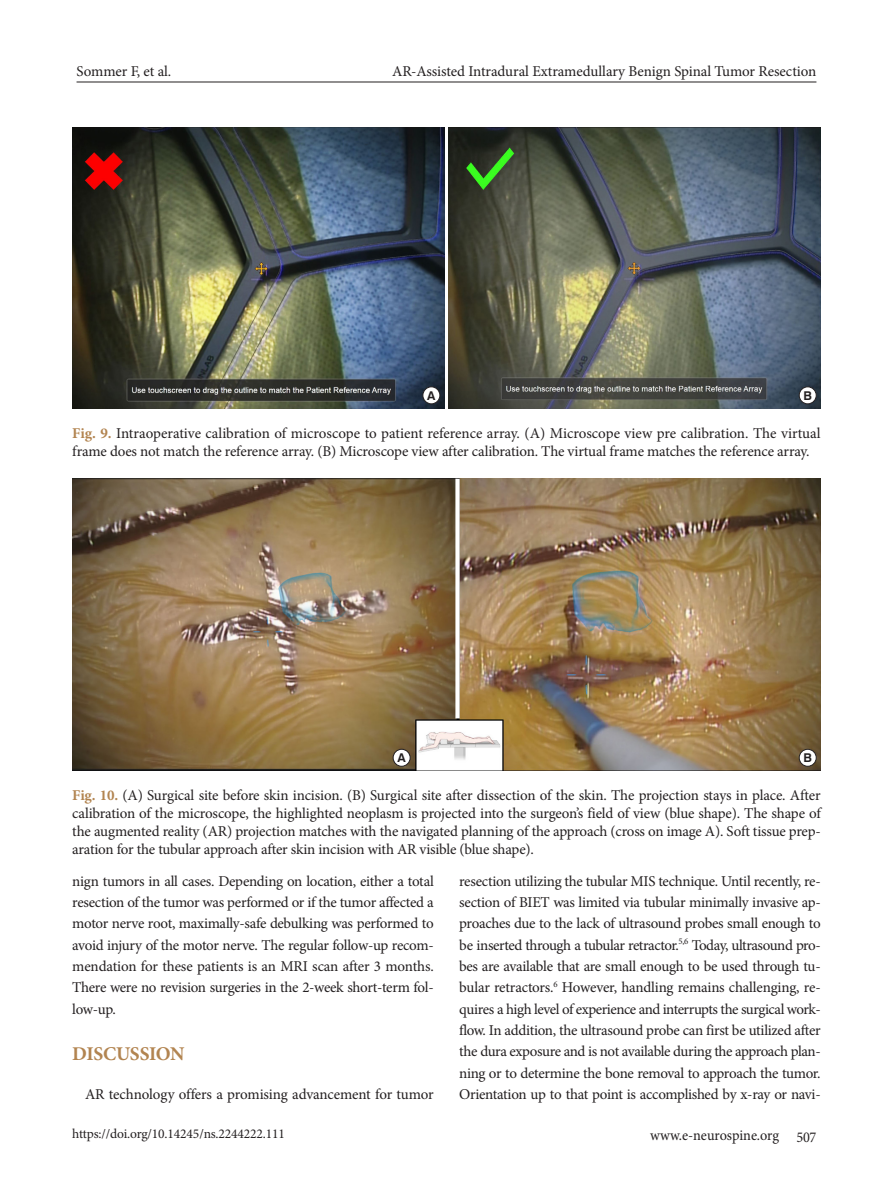
<style>
.page{position:relative;width:893px;height:1191px;background:#fff}
.page>*{position:absolute;margin:0;border:0;box-sizing:border-box;transform-origin:0 0}
.대제목{font:700 19.5px "Minion Pro";letter-spacing:-.02em;color:#b28450}
.본문{font:15px/21.3px "Minion Pro";letter-spacing:-.015em;color:#231f20;text-align:justify}
.표그림캡션{font:15px/18px "Minion Pro";letter-spacing:-.01em;color:#231f20}
.본문-2{font:15px "Minion Pro";letter-spacing:-.015em;color:#231f20;scale:.95 1}
.t1{font:13.5px "Minion Pro";letter-spacing:-.01em;color:#231f20}
.t2{font:700 12.15px "Swiss 721 BT";color:#231f20}
.s1{font-weight:700;color:#b28450}
</style>
<div class="page">
<hr style="left:77px;top:82px;width:739px;height:1px;background:#231f20">
<img style="left:449px;top:128px;width:372px;height:280px">
<img style="left:72px;top:128px;width:372px;height:280px">
<div style="left:423px;top:387px;width:17px;height:17px;background:#fff;border-radius:50%"></div>
<div style="left:423px;top:386px;width:17px;height:18px;border:1px solid #231f20;border-radius:50%"></div>
<div style="left:799px;top:387px;width:17px;height:17px;background:#fff;border-radius:50%"></div>
<div style="left:799px;top:386px;width:17px;height:18px;border:1px solid #231f20;border-radius:50%"></div>
<img style="left:72px;top:479px;width:749px;height:291px">
<div style="left:455px;top:478px;width:5px;height:240px;background:#fff"></div>
<div style="left:393px;top:749px;width:17px;height:17px;background:#fff;border-radius:50%"></div>
<div style="left:393px;top:749px;width:17px;height:17px;border:1px solid #231f20;border-radius:50%"></div>
<div style="left:799px;top:749px;width:17px;height:17px;background:#fff;border-radius:50%"></div>
<div style="left:799px;top:749px;width:17px;height:17px;border:1px solid #231f20;border-radius:50%"></div>
<p class="본문" style="left:77px;top:61px;width:96px">Sommer F, et al.</p>
<p class="본문" style="left:392px;top:61px;width:426px">AR-Assisted Intradural Extramedullary Benign Spinal Tumor Resection</p>
<p class="t2" style="left:427px;top:388px;width:10px">A</p>
<p class="t2" style="left:803px;top:388px;width:10px">B</p>
<p class="표그림캡션" style="left:72px;top:424px;width:750px"><span class="s1">Fig. 9.</span> Intraoperative calibration of microscope to patient reference array. (A) Microscope view pre calibration. The virtual frame does not match the reference array. (B) Microscope view after calibration. The virtual frame matches the reference array.</p>
<p class="t2" style="left:397px;top:750px;width:10px">A</p>
<p class="t2" style="left:803px;top:750px;width:10px">B</p>
<p class="표그림캡션" style="left:72px;top:786px;width:750px;text-align:justify"><span class="s1">Fig. 10.</span> (A) Surgical site before skin incision. (B) Surgical site after dissection of the skin. The projection stays in place. After calibration of the microscope, the highlighted neoplasm is projected into the surgeon’s field of view (blue shape). The shape of the augmented reality (AR) projection matches with the navigated planning of the approach (cross on image A). Soft tissue prep&shy;aration for the tubular approach after skin incision with AR visible (blue shape).</p>
<p class="본문" style="left:72px;top:870px;width:363px">nign tumors in all cases. Depending on location, either a total resection of the tumor was performed or if the tumor affected a motor nerve root, maximally-safe debulking was performed to avoid injury of the motor nerve. The regular follow-up recom&shy;mendation for these patients is an MRI scan after 3 months.<br>There were no revision surgeries in the 2-week short-term fol&shy;low-up.</p>
<p class="대제목" style="left:72px;top:1040px;width:114px">DISCUSSION</p>
<p class="본문" style="left:85px;top:1083px;width:350px">AR technology offers a promising advancement for tumor</p>
<p class="본문" style="left:459px;top:870px;width:363px">resection utilizing the tubular MIS technique. Until recently, re&shy;section of BIET was limited via tubular minimally invasive ap&shy;proaches due to the lack of ultrasound probes small enough to be inserted through a tubular retractor.<sup>5,6</sup> Today, ultrasound pro&shy;bes are available that are small enough to be used through tu&shy;bular retractors.<sup>6</sup> However, handling remains challenging, re&shy;quires a high level of experience and interrupts the surgical work&shy;flow. In addition, the ultrasound probe can first be utilized after the dura exposure and is not available during the approach plan&shy;ning or to determine the bone removal to approach the tumor.<br>Orientation up to that point is accomplished by x-ray or navi-</p>
<p class="t1" style="left:72px;top:1124px;width:214px">https://doi.org/10.14245/ns.2244222.111</p>
<p class="본문-2" style="left:650px;top:1125px;width:176px">www.e-neurospine.org 507</p>
</div>
